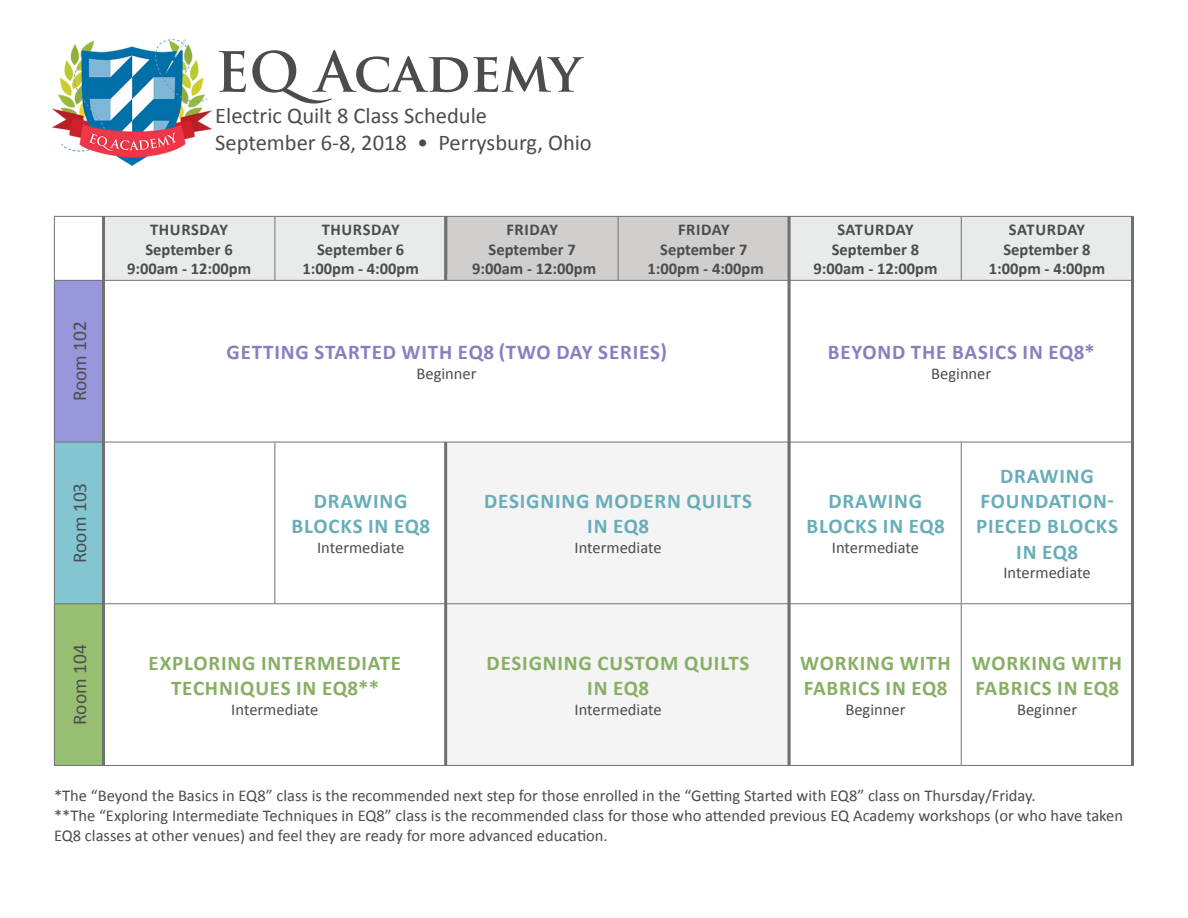
<style>
.page{position:relative;width:1188px;height:918px;background:#fff}
.page>*{position:absolute;margin:0;border:0;box-sizing:border-box;transform-origin:0 0}
.t1{font:700 54px "Trajan Pro";color:#4b4c4d}
.t2{font:22.5px "Calibri";color:#4b4c4d}
.t3{font:700 21px/25.2px "Calibri";letter-spacing:.04em;color:#87af64;text-align:center}
.t4{font:700 21px/25.2px "Calibri";letter-spacing:.04em;color:#68adba;text-align:center}
.t5{font:700 21px "Calibri";letter-spacing:.04em;color:#887fc1}
.t6{font:19.5px "Calibri";color:#4b4c4d}
.t7{font:16.5px/19.8px "Calibri";color:#4b4c4d}
.t8{font:700 16.5px "Calibri";color:#4b4c4d}
.t9{font:700 16.5px "Calibri";letter-spacing:.04em;color:#4b4c4d}
.t10{font:700 16.5px "Calibri";letter-spacing:.025em;color:#4b4c4d}
</style>
<div class="page">
<div style="left:105px;top:217px;width:1026px;height:63px;background:#e9eaea"></div>
<div style="left:447px;top:217px;width:341px;height:63px;background:#d1cfce"></div>
<div style="left:54px;top:280px;width:49px;height:162px;background:#9997db"></div>
<svg style="left:105px;top:281px;width:1026px;height:484px"></svg>
<div style="left:54px;top:442px;width:49px;height:162px;background:#83c6d2"></div>
<div style="left:447px;top:443px;width:341px;height:322px;background:#f4f4f4"></div>
<div style="left:54px;top:604px;width:49px;height:161px;background:#97bf72"></div>
<hr style="left:54px;top:216px;width:49px;height:1px;background:#6f7070">
<hr style="left:54px;top:217px;width:1px;height:63px;background:#6f7070">
<hr style="left:103px;top:216px;width:172px;height:1px;background:#6f7070">
<hr style="left:275px;top:216px;width:171px;height:1px;background:#6f7070">
<hr style="left:275px;top:217px;width:1px;height:63px;background:#6f7070">
<hr style="left:446px;top:216px;width:172px;height:1px;background:#6f7070">
<hr style="left:618px;top:216px;width:172px;height:1px;background:#6f7070">
<hr style="left:618px;top:217px;width:1px;height:63px;background:#6f7070">
<hr style="left:790px;top:216px;width:171px;height:1px;background:#6f7070">
<hr style="left:961px;top:216px;width:172px;height:1px;background:#6f7070">
<hr style="left:961px;top:217px;width:1px;height:63px;background:#6f7070">
<hr style="left:54px;top:280px;width:49px;height:1px;background:#6f7070">
<hr style="left:54px;top:281px;width:1px;height:161px;background:#6f7070">
<hr style="left:103px;top:280px;width:172px;height:1px;background:#6f7070">
<hr style="left:275px;top:280px;width:171px;height:1px;background:#6f7070">
<hr style="left:446px;top:280px;width:172px;height:1px;background:#6f7070">
<hr style="left:618px;top:280px;width:172px;height:1px;background:#6f7070">
<hr style="left:790px;top:280px;width:171px;height:1px;background:#6f7070">
<hr style="left:961px;top:280px;width:172px;height:1px;background:#6f7070">
<hr style="left:54px;top:442px;width:49px;height:1px;background:#6f7070">
<hr style="left:54px;top:442px;width:1px;height:161px;background:#6f7070">
<hr style="left:103px;top:442px;width:172px;height:1px;background:#6f7070">
<hr style="left:275px;top:442px;width:171px;height:1px;background:#6f7070">
<hr style="left:275px;top:442px;width:1px;height:161px;background:#6f7070">
<hr style="left:446px;top:442px;width:172px;height:1px;background:#6f7070">
<hr style="left:618px;top:442px;width:172px;height:1px;background:#6f7070">
<hr style="left:790px;top:442px;width:171px;height:1px;background:#6f7070">
<hr style="left:961px;top:442px;width:172px;height:1px;background:#6f7070">
<hr style="left:961px;top:442px;width:1px;height:161px;background:#6f7070">
<hr style="left:54px;top:603px;width:49px;height:1px;background:#6f7070">
<hr style="left:54px;top:604px;width:1px;height:161px;background:#6f7070">
<hr style="left:103px;top:603px;width:172px;height:1px;background:#6f7070">
<hr style="left:275px;top:603px;width:171px;height:1px;background:#6f7070">
<hr style="left:446px;top:603px;width:172px;height:1px;background:#6f7070">
<hr style="left:618px;top:603px;width:172px;height:1px;background:#6f7070">
<hr style="left:790px;top:603px;width:171px;height:1px;background:#6f7070">
<hr style="left:961px;top:603px;width:172px;height:1px;background:#6f7070">
<hr style="left:961px;top:604px;width:1px;height:161px;background:#6f7070">
<hr style="left:54px;top:765px;width:49px;height:1px;background:#6f7070">
<hr style="left:103px;top:765px;width:172px;height:1px;background:#6f7070">
<hr style="left:275px;top:765px;width:171px;height:1px;background:#6f7070">
<hr style="left:446px;top:765px;width:172px;height:1px;background:#6f7070">
<hr style="left:618px;top:765px;width:172px;height:1px;background:#6f7070">
<hr style="left:790px;top:765px;width:171px;height:1px;background:#6f7070">
<hr style="left:961px;top:765px;width:172px;height:1px;background:#6f7070">
<img style="left:52px;top:40px;width:159px;height:125px">
<hr style="left:444px;top:216px;width:3px;height:64px;background:#6f7070">
<hr style="left:788px;top:216px;width:2px;height:550px;background:#6f7070">
<hr style="left:102px;top:216px;width:3px;height:550px;background:#6f7070">
<hr style="left:1131px;top:216px;width:3px;height:550px;background:#6f7070">
<hr style="left:444px;top:442px;width:3px;height:324px;background:#6f7070">
<p class="t6" style="left:66px;top:401px;width:82px;rotate:-90deg">Room 102</p>
<p class="t1" style="left:215px;top:38px;width:368px">EQAcademy</p>
<p class="t2" style="left:215px;top:100px;width:273px">Electric Quilt 8 Class Schedule</p>
<p class="t2" style="left:215px;top:127px;width:378px">September 6-8, 2018 • Perrysburg, Ohio</p>
<p class="t9" style="left:150px;top:218px;width:80px">THURSDAY</p>
<p class="t8" style="left:145px;top:237px;width:89px">September 6</p>
<p class="t8" style="left:127px;top:257px;width:126px">9:00am - 12:00pm</p>
<p class="t9" style="left:322px;top:218px;width:80px">THURSDAY</p>
<p class="t8" style="left:317px;top:237px;width:89px">September 6</p>
<p class="t8" style="left:303px;top:257px;width:118px">1:00pm - 4:00pm</p>
<p class="t8" style="left:506px;top:218px;width:53px">FRIDAY</p>
<p class="t8" style="left:489px;top:237px;width:89px">September 7</p>
<p class="t8" style="left:472px;top:257px;width:126px">9:00am - 12:00pm</p>
<p class="t8" style="left:678px;top:218px;width:53px">FRIDAY</p>
<p class="t8" style="left:660px;top:237px;width:89px">September 7</p>
<p class="t8" style="left:648px;top:257px;width:118px">1:00pm - 4:00pm</p>
<p class="t5" style="left:227px;top:337px;width:442px">GETTING STARTED WITH EQ8 (TWO DAY SERIES)</p>
<p class="t7" style="left:416px;top:363px;width:62px">Beginner</p>
<p class="t6" style="left:66px;top:563px;width:82px;rotate:-90deg">Room 103</p>
<p class="t4" style="left:292px;top:488px;width:140px">DRAWING<br>BLOCKS IN EQ8</p>
<p class="t7" style="left:317px;top:537px;width:89px">Intermediate</p>
<p class="t6" style="left:66px;top:725px;width:82px;rotate:-90deg">Room 104</p>
<p class="t3" style="left:149px;top:650px;width:254px">EXPLORING INTERMEDIATE<br>TECHNIQUES IN EQ8**</p>
<p class="t7" style="left:231px;top:699px;width:89px">Intermediate</p>
<p class="t4" style="left:484px;top:488px;width:269px">DESIGNING MODERN QUILTS<br>IN EQ8</p>
<p class="t7" style="left:575px;top:537px;width:89px">Intermediate</p>
<p class="t3" style="left:487px;top:650px;width:264px">DESIGNING CUSTOM QUILTS<br>IN EQ8</p>
<p class="t7" style="left:575px;top:699px;width:89px">Intermediate</p>
<p class="t10" style="left:837px;top:218px;width:78px">SATURDAY</p>
<p class="t8" style="left:832px;top:237px;width:89px">September 8</p>
<p class="t8" style="left:813px;top:257px;width:126px">9:00am - 12:00pm</p>
<p class="t10" style="left:1009px;top:218px;width:78px">SATURDAY</p>
<p class="t8" style="left:1003px;top:237px;width:89px">September 8</p>
<p class="t8" style="left:989px;top:257px;width:118px">1:00pm - 4:00pm</p>
<p class="t5" style="left:828px;top:337px;width:269px">BEYOND THE BASICS IN EQ8*</p>
<p class="t7" style="left:931px;top:363px;width:62px">Beginner</p>
<p class="t4" style="left:806px;top:488px;width:140px">DRAWING<br>BLOCKS IN EQ8</p>
<p class="t7" style="left:832px;top:537px;width:89px">Intermediate</p>
<p class="t4" style="left:976px;top:463px;width:143px">DRAWING<br>FOUNDATION-<br>PIECED BLOCKS<br>IN EQ8</p>
<p class="t7" style="left:1004px;top:563px;width:89px">Intermediate</p>
<p class="t3" style="left:800px;top:650px;width:152px;text-align:left">WORKING WITH<br>FABRICS IN EQ8</p>
<p class="t7" style="left:845px;top:699px;width:62px">Beginner</p>
<p class="t3" style="left:972px;top:650px;width:152px;text-align:left">WORKING WITH<br>FABRICS IN EQ8</p>
<p class="t7" style="left:1017px;top:699px;width:62px">Beginner</p>
<p class="t7" style="left:54px;top:786px;width:983px">*The “Beyond the Basics in EQ8” class is the recommended next step for those enrolled in the “Getting Started with EQ8” class on Thursday/Friday.</p>
<p class="t7" style="left:54px;top:805px;width:1071px">**The “Exploring Intermediate Techniques in EQ8” class is the recommended class for those who attended previous EQ Academy workshops (or who have taken<br>EQ8 classes at other venues) and feel they are ready for more advanced education.</p>
</div>
